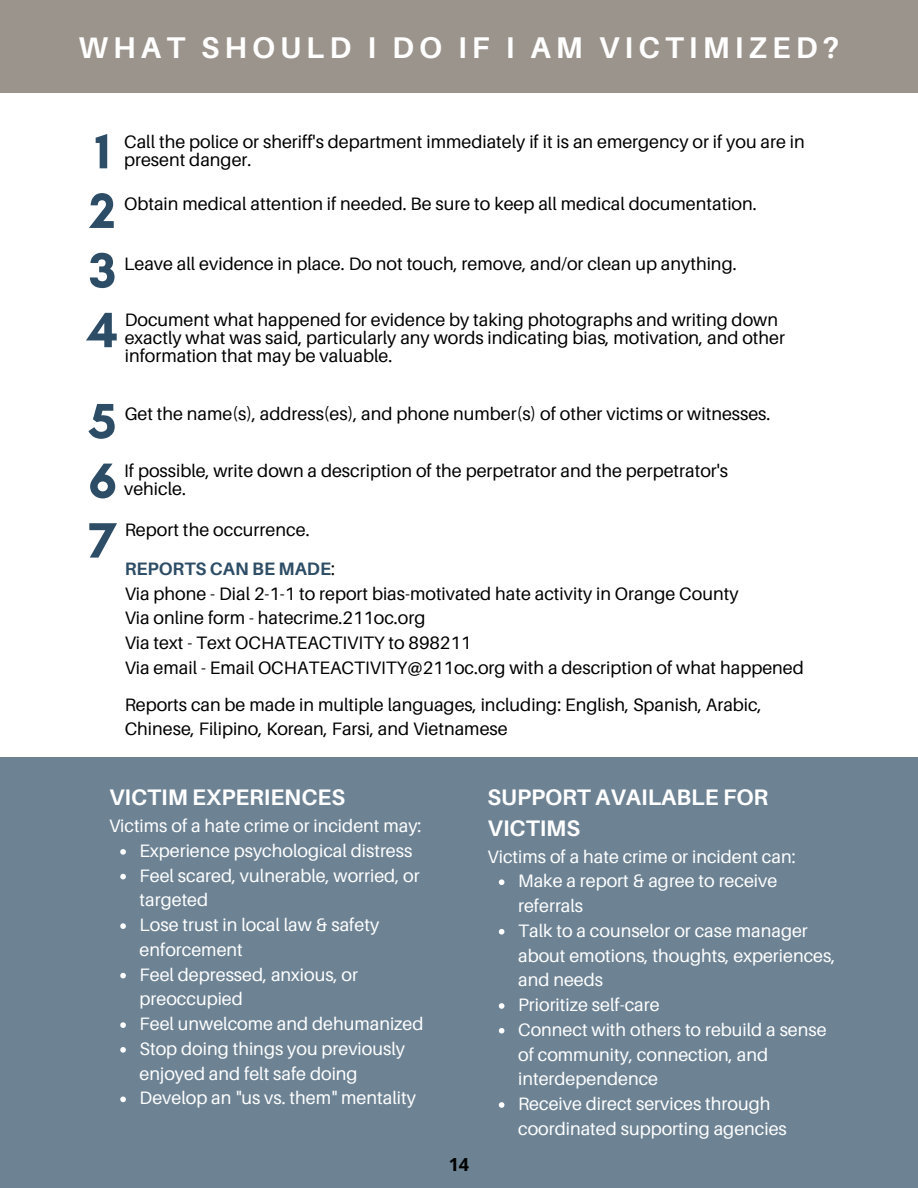
<style>
.page{position:relative;width:918px;height:1188px;background:#fff}
.page>*{position:absolute;margin:0;border:0;box-sizing:border-box;transform-origin:0 0}
.t1{font:700 50.55px/59.7px "Glacial Indifference";color:#2d4d66}
.t2{font:700 30px "Aileron";letter-spacing:.17em;color:#fff}
.t3{font:700 22.5px/30.3px "Aileron";color:#fff}
.t4{font:18px/24.8px "Aileron";color:#000}
.t5{font:18px/24.8px "Aileron";color:#fff}
.t6{font:700 18px "Open Sans";color:#000}
.s1{font-weight:700;color:#2d4d66}
</style>
<div class="page">
<div style="left:0;top:0;width:918px;height:92px;background:#9b948c"></div>
<div style="left:0;top:758px;width:918px;height:430px;background:#6d8394"></div>
<svg style="left:120px;top:849px;width:6px;height:6px"></svg>
<svg style="left:120px;top:874px;width:6px;height:5px"></svg>
<svg style="left:120px;top:923px;width:6px;height:6px"></svg>
<svg style="left:120px;top:973px;width:6px;height:5px"></svg>
<svg style="left:120px;top:1022px;width:6px;height:6px"></svg>
<svg style="left:120px;top:1047px;width:6px;height:6px"></svg>
<svg style="left:120px;top:1097px;width:6px;height:5px"></svg>
<svg style="left:499px;top:879px;width:5px;height:6px"></svg>
<svg style="left:499px;top:929px;width:5px;height:6px"></svg>
<svg style="left:499px;top:1003px;width:5px;height:6px"></svg>
<svg style="left:499px;top:1028px;width:5px;height:6px"></svg>
<svg style="left:499px;top:1102px;width:5px;height:6px"></svg>
<h2 class="t2" style="left:79px;top:29px;width:762px">WHAT SHOULD I DO IF I AM VICTIMIZED?</h2>
<h1 class="t1" style="left:87px;top:121px;width:32px">1<br>2<br>3<br>4</h1>
<p class="t4" style="left:124px;top:132px;width:682px;line-height:18px">Call the police or sheriff's department immediately if it is an emergency or if you are in present danger.</p>
<p class="t4" style="left:124px;top:191px;width:634px">Obtain medical attention if needed. Be sure to keep all medical documentation.</p>
<p class="t4" style="left:124px;top:251px;width:614px">Leave all evidence in place. Do not touch, remove, and/or clean up anything.</p>
<p class="t4" style="left:125px;top:310px;width:662px;line-height:18px">Document what happened for evidence by taking photographs and writing down exactly what was said, particularly any words indicating bias, motivation, and other information that may be valuable.</p>
<h1 class="t1" style="left:88px;top:391px;width:30px;text-align:justify">5<br>6<br>7</h1>
<p class="t4" style="left:125px;top:401px;width:647px">Get the name(s), address(es), and phone number(s) of other victims or witnesses.</p>
<p class="t4" style="left:124px;top:461px;width:606px;line-height:18px">If possible, write down a description of the perpetrator and the perpetrator's vehicle.</p>
<p class="t4" style="left:125px;top:517px;width:186px">Report the occurrence.</p>
<p class="t4" style="left:125px;top:556px;width:681px"><span class="s1">REPORTS CAN BE MADE</span>:<br>Via phone - Dial 2-1-1 to report bias-motivated hate activity in Orange County<br>Via online form - hatecrime.211oc.org<br>Via text - Text OCHATEACTIVITY to 898211<br>Via email - Email OCHATEACTIVITY@211oc.org with a description of what happened</p>
<p class="t4" style="left:125px;top:692px;width:638px">Reports can be made in multiple languages, including: English, Spanish, Arabic,<br>Chinese, Filipino, Korean, Farsi, and Vietnamese</p>
<p class="t3" style="left:109px;top:782px;width:238px">VICTIM EXPERIENCES</p>
<p class="t5" style="left:109px;top:813px;width:314px">Victims of a hate crime or incident may:</p>
<p class="t5" style="left:140px;top:838px;width:285px">Experience psychological distress<br>Feel scared, vulnerable, worried, or targeted<br>Lose trust in local law &amp; safety enforcement<br>Feel depressed, anxious, or preoccupied<br>Feel unwelcome and dehumanized<br>Stop doing things you previously enjoyed and felt safe doing<br>Develop an "us vs. them" mentality</p>
<p class="t6" style="left:449px;top:1151px;width:22px">14</p>
<p class="t3" style="left:488px;top:782px;width:282px">SUPPORT AVAILABLE FOR<br>VICTIMS</p>
<p class="t5" style="left:488px;top:844px;width:310px">Victims of a hate crime or incident can:</p>
<p class="t5" style="left:518px;top:868px;width:319px">Make a report &amp; agree to receive referrals<br>Talk to a counselor or case manager about emotions, thoughts, experiences, and needs<br>Prioritize self-care<br>Connect with others to rebuild a sense of community, connection, and interdependence<br>Receive direct services through coordinated supporting agencies</p>
</div>
